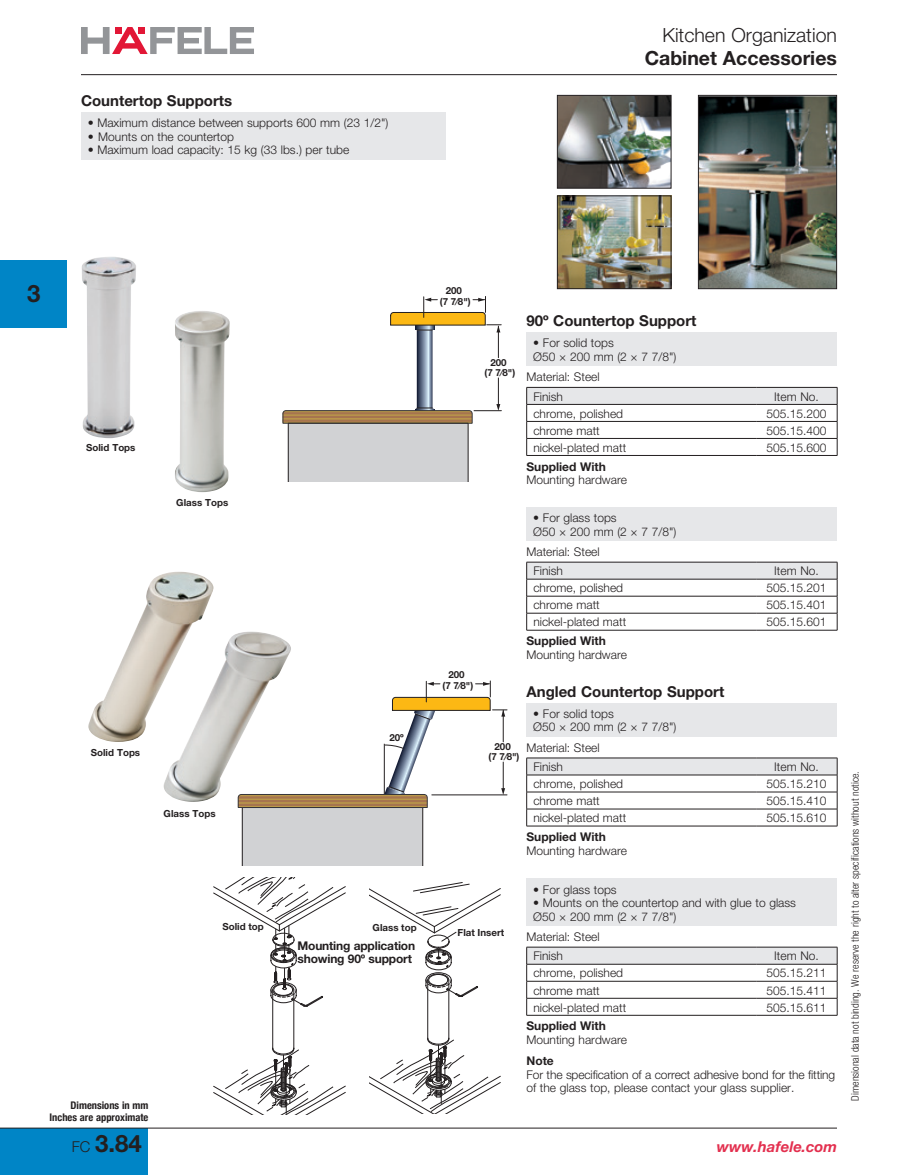
<style>
.page{position:relative;width:918px;height:1175px;background:#fff}
.page>*{position:absolute;margin:0;border:0;box-sizing:border-box;transform-origin:0 0}
.t1{font:700 24px "Helvetica Neue";color:#231f20}
.t2{font:300 19.5px "Helvetica Neue";color:#231f20}
.t3{font:700 19.5px "Helvetica Neue";color:#231f20}
.t4{font:700 15px "Helvetica Neue";color:#231f20}
.t5{font:italic 700 15px "Helvetica Neue";color:#e3304f}
.t6{font:300 12px/13.5px "Helvetica Neue";color:#231f20}
.t7{font:700 12px/13.5px "Helvetica Neue";color:#231f20}
.t8{font:300 condensed 10.5px "Helvetica Neue";color:#231f20}
.t9{font:700 condensed 10.5px/12px "Helvetica Neue";color:#231f20;text-align:right}
.t10{font:700 9.75px/10.5px "Helvetica Neue";color:#231f20;text-align:center}
.s1{font-weight:300;font-size:15px}
</style>
<div class="page">
<div style="left:0;top:1127px;width:148px;height:47px;background:#0085c6"></div>
<svg style="left:81px;top:27px;width:173px;height:27px"></svg>
<hr style="left:81px;top:74px;width:756px;height:1px;background:#231f20">
<hr style="left:0;top:1127px;width:837px;height:1px;background:#231f20">
<div style="left:0;top:260px;width:68px;height:68px;background:#0085c6"></div>
<div style="left:526px;top:332px;width:311px;height:34px;background:#e6e7e9"></div>
<svg style="left:526px;top:387px;width:312px;height:68px"></svg>
<hr style="left:526px;top:455px;width:230px;height:1px;background:#231f20">
<hr style="left:756px;top:455px;width:81px;height:1px;background:#231f20">
<div style="left:526px;top:703px;width:311px;height:33px;background:#e6e7e9"></div>
<hr style="left:526px;top:757px;width:230px;height:1px;background:#231f20">
<hr style="left:756px;top:757px;width:81px;height:1px;background:#231f20">
<svg style="left:526px;top:758px;width:312px;height:68px"></svg>
<hr style="left:526px;top:825px;width:230px;height:1px;background:#231f20">
<hr style="left:756px;top:825px;width:81px;height:1px;background:#231f20">
<div style="left:526px;top:507px;width:311px;height:34px;background:#e6e7e9"></div>
<svg style="left:526px;top:562px;width:312px;height:68px"></svg>
<hr style="left:526px;top:630px;width:230px;height:1px;background:#231f20">
<hr style="left:756px;top:630px;width:81px;height:1px;background:#231f20">
<div style="left:526px;top:878px;width:311px;height:48px;background:#e6e7e9"></div>
<hr style="left:526px;top:946px;width:230px;height:1px;background:#231f20">
<hr style="left:756px;top:946px;width:81px;height:1px;background:#231f20">
<svg style="left:526px;top:947px;width:312px;height:68px"></svg>
<hr style="left:526px;top:1015px;width:230px;height:1px;background:#231f20">
<hr style="left:756px;top:1015px;width:81px;height:1px;background:#231f20">
<img style="left:559px;top:97px;width:110px;height:89px">
<div style="left:557px;top:95px;width:114px;height:93px;border:1px solid #231f20"></div>
<img style="left:700px;top:97px;width:135px;height:190px">
<div style="left:698px;top:95px;width:139px;height:194px;border:1px solid #231f20"></div>
<svg style="left:213px;top:877px;width:133px;height:237px"></svg>
<svg style="left:369px;top:882px;width:132px;height:231px"></svg>
<img style="left:559px;top:198px;width:110px;height:89px">
<div style="left:557px;top:196px;width:114px;height:93px;border:1px solid #231f20"></div>
<svg style="left:282px;top:296px;width:219px;height:185px"></svg>
<svg style="left:238px;top:681px;width:269px;height:184px"></svg>
<img style="left:82px;top:257px;width:54px;height:181px">
<img style="left:175px;top:311px;width:55px;height:181px">
<img style="left:164px;top:631px;width:87px;height:167px">
<img style="left:88px;top:572px;width:125px;height:170px">
<div style="left:81px;top:112px;width:365px;height:47px;background:#e6e7e9"></div>
<p class="t4" style="left:81px;top:92px;width:153px">Countertop Supports</p>
<p class="t6" style="left:88px;top:116px;width:302px">• Maximum distance between supports 600 mm (23 1/2")</p>
<p class="t6" style="left:88px;top:129px;width:148px">• Mounts on the countertop</p>
<p class="t6" style="left:88px;top:143px;width:263px">• Maximum load capacity: 15 kg (33 lbs.) per tube</p>
<h2 class="t2" style="left:662px;top:24px;width:176px">Kitchen Organization</h2>
<h2 class="t3" style="left:645px;top:46px;width:194px">Cabinet Accessories</h2>
<h1 class="t1" style="left:27px;top:278px;width:15px">3</h1>
<p class="t10" style="left:86px;top:441px;width:51px">Solid Tops</p>
<p class="t10" style="left:91px;top:747px;width:51px">Solid Tops</p>
<p class="t9" style="left:50px;top:1098px;width:100px">Dimensions in mm<br>Inches are approximate</p>
<h1 class="t1" style="left:72px;top:1128px;width:71px"><span class="s1">FC</span> 3.84</h1>
<p class="t10" style="left:176px;top:496px;width:54px">Glass Tops</p>
<p class="t10" style="left:164px;top:808px;width:54px">Glass Tops</p>
<p class="t10" style="left:390px;top:732px;width:16px">20º</p>
<p class="t10" style="left:440px;top:285px;width:32px">200<br>(7 7⁄8")</p>
<p class="t10" style="left:442px;top:669px;width:32px">200<br>(7 7⁄8")</p>
<p class="t10" style="left:484px;top:357px;width:32px">200<br>(7 7⁄8")</p>
<p class="t4" style="left:526px;top:312px;width:172px">90º Countertop Support</p>
<p class="t6" style="left:533px;top:336px;width:145px">• For solid tops<br>Ø50 × 200 mm (2 × 7 7/8")</p>
<p class="t6" style="left:533px;top:367px;width:68px;line-height:19.5px;text-indent:-7px">Material: Steel<br>Finish</p>
<p class="t6" style="left:774px;top:389px;width:46px">Item No.</p>
<p class="t6" style="left:533px;top:406px;width:91px">chrome, polished</p>
<p class="t6" style="left:767px;top:406px;width:62px">505.15.200</p>
<p class="t6" style="left:533px;top:423px;width:68px">chrome matt</p>
<p class="t6" style="left:767px;top:423px;width:62px">505.15.400</p>
<p class="t6" style="left:533px;top:440px;width:94px">nickel-plated matt</p>
<p class="t6" style="left:767px;top:440px;width:62px">505.15.600</p>
<p class="t7" style="left:527px;top:459px;width:81px">Supplied With</p>
<p class="t6" style="left:527px;top:473px;width:102px">Mounting hardware</p>
<p class="t6" style="left:533px;top:511px;width:145px">• For glass tops<br>Ø50 × 200 mm (2 × 7 7/8")</p>
<p class="t6" style="left:533px;top:541px;width:68px;line-height:19.5px;text-indent:-7px">Material: Steel<br>Finish</p>
<p class="t6" style="left:774px;top:564px;width:46px">Item No.</p>
<p class="t6" style="left:533px;top:581px;width:91px">chrome, polished</p>
<p class="t6" style="left:767px;top:581px;width:62px">505.15.201</p>
<p class="t6" style="left:533px;top:598px;width:68px">chrome matt</p>
<p class="t6" style="left:767px;top:598px;width:62px">505.15.401</p>
<p class="t6" style="left:533px;top:615px;width:94px">nickel-plated matt</p>
<p class="t6" style="left:767px;top:615px;width:62px">505.15.601</p>
<p class="t7" style="left:527px;top:634px;width:81px">Supplied With</p>
<p class="t6" style="left:527px;top:647px;width:102px">Mounting hardware</p>
<p class="t4" style="left:526px;top:682px;width:199px">Angled Countertop Support</p>
<p class="t6" style="left:533px;top:706px;width:145px">• For solid tops<br>Ø50 × 200 mm (2 × 7 7/8")</p>
<p class="t6" style="left:533px;top:737px;width:68px;line-height:19.5px;text-indent:-7px">Material: Steel<br>Finish</p>
<p class="t10" style="left:489px;top:740px;width:32px">200<br>(7 7⁄8")</p>
<p class="t6" style="left:774px;top:760px;width:46px">Item No.</p>
<p class="t6" style="left:533px;top:777px;width:91px">chrome, polished</p>
<p class="t6" style="left:767px;top:777px;width:62px">505.15.210</p>
<p class="t6" style="left:533px;top:794px;width:68px">chrome matt</p>
<p class="t6" style="left:767px;top:794px;width:62px">505.15.410</p>
<p class="t6" style="left:533px;top:811px;width:94px">nickel-plated matt</p>
<p class="t6" style="left:767px;top:811px;width:62px">505.15.610</p>
<p class="t7" style="left:527px;top:830px;width:81px">Supplied With</p>
<p class="t6" style="left:527px;top:843px;width:102px">Mounting hardware</p>
<p class="t10" style="left:223px;top:921px;width:43px">Solid top</p>
<p class="t10" style="left:373px;top:921px;width:46px">Glass top</p>
<p class="t10" style="left:458px;top:927px;width:48px">Flat Insert</p>
<p class="t7" style="left:297px;top:938px;width:119px">Mounting application showing 90º support</p>
<p class="t6" style="left:533px;top:882px;width:85px">• For glass tops</p>
<p class="t6" style="left:533px;top:895px;width:264px">• Mounts on the countertop and with glue to glass<br>Ø50 × 200 mm (2 × 7 7/8")</p>
<p class="t6" style="left:533px;top:926px;width:68px;line-height:19.5px;text-indent:-7px">Material: Steel<br>Finish</p>
<p class="t6" style="left:774px;top:949px;width:46px">Item No.</p>
<p class="t6" style="left:533px;top:966px;width:91px">chrome, polished</p>
<p class="t6" style="left:767px;top:966px;width:62px">505.15.211</p>
<p class="t6" style="left:533px;top:983px;width:68px">chrome matt</p>
<p class="t6" style="left:767px;top:983px;width:62px">505.15.411</p>
<p class="t6" style="left:533px;top:1000px;width:94px">nickel-plated matt</p>
<p class="t6" style="left:767px;top:1000px;width:62px">505.15.611</p>
<p class="t7" style="left:527px;top:1019px;width:81px">Supplied With</p>
<p class="t6" style="left:527px;top:1032px;width:102px">Mounting hardware</p>
<p class="t7" style="left:527px;top:1053px;width:29px">Note</p>
<p class="t6" style="left:527px;top:1067px;width:310px">For the specification of a correct adhesive bond for the fitting of the glass top, please contact your glass supplier.</p>
<p class="t8" style="left:849px;top:1100px;width:331px;rotate:-90deg">Dimensional data not binding. We reserve the right to alter specifications without notice.</p>
<p class="t5" style="left:717px;top:1137px;width:122px">www.hafele.com</p>
</div>
